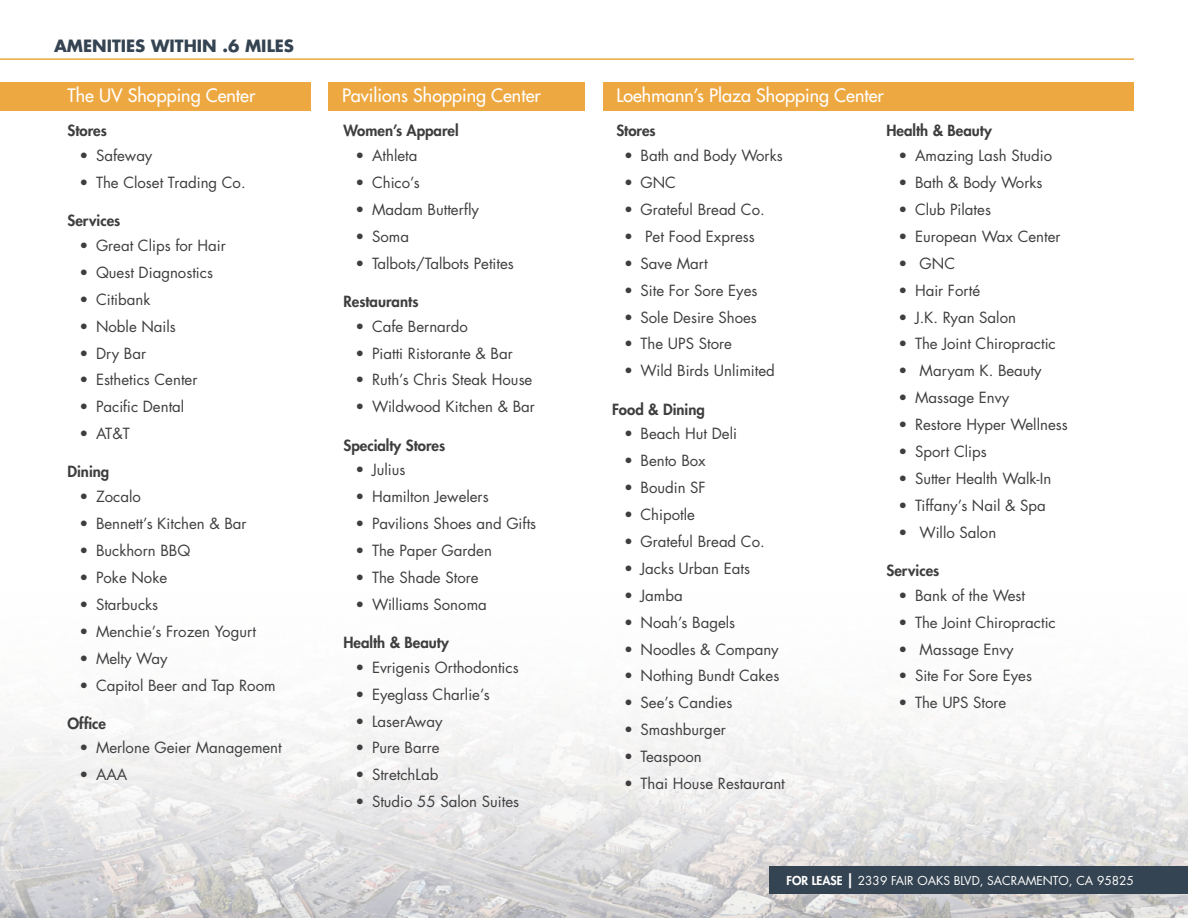
<style>
.page{position:relative;width:1188px;height:918px;background:#fff}
.page>*{position:absolute;margin:0;border:0;box-sizing:border-box;transform-origin:0 0}
._2H_white{font:500 18px "Futura Std";color:#fff}
._1H{font:700 16.5px "Futura Std";color:#354452}
.t1{font:15px "Futura Std";color:#3e3e3f}
._3h{font:800 15px "Futura Std";color:#3e3e3f}
.t2{font:12px "Futura Std";color:#fff}
.s1{font-weight:800}
.s2{font-weight:800;font-size:15px}
</style>
<div class="page">
<img style="left:0;top:704px;width:1188px;height:214px">
<div style="left:770px;top:866px;width:418px;height:28px;background:#354452"></div>
<div style="left:603px;top:82px;width:531px;height:29px;background:#eea841"></div>
<div style="left:328px;top:82px;width:257px;height:29px;background:#eea841"></div>
<div style="left:0;top:82px;width:310px;height:29px;background:#eea841"></div>
<hr style="left:0;top:58px;width:1134px;height:2px;background:#eea841">
<p class="_1H" style="left:54px;top:34px;width:242px">AMENITIES WITHIN .6 MILES</p>
<p class="_2H_white" style="left:68px;top:84px;width:189px">The UV Shopping Center</p>
<p class="_2H_white" style="left:342px;top:84px;width:200px">Pavilions Shopping Center</p>
<p class="_2H_white" style="left:616px;top:84px;width:269px">Loehmann’s Plaza Shopping Center</p>
<p class="_3h" style="left:616px;top:121px;width:41px">Stores</p>
<p class="t1" style="left:624px;top:146px;width:160px">• Bath and Body Works</p>
<p class="t1" style="left:624px;top:173px;width:54px">• GNC</p>
<p class="t1" style="left:624px;top:200px;width:142px">• Grateful Bread Co.</p>
<p class="t1" style="left:624px;top:227px;width:132px">• Pet Food Express</p>
<p class="t1" style="left:624px;top:254px;width:85px">• Save Mart</p>
<p class="t1" style="left:624px;top:281px;width:135px">• Site For Sore Eyes</p>
<p class="t1" style="left:624px;top:307px;width:134px">• Sole Desire Shoes</p>
<p class="t1" style="left:624px;top:334px;width:109px">• The UPS Store</p>
<p class="t1" style="left:624px;top:361px;width:152px">• Wild Birds Unlimited</p>
<p class="_3h" style="left:612px;top:399px;width:94px">Food &amp; Dining</p>
<p class="t1" style="left:624px;top:424px;width:115px">• Beach Hut Deli</p>
<p class="t1" style="left:624px;top:451px;width:83px">• Bento Box</p>
<p class="t1" style="left:624px;top:478px;width:83px">• Boudin SF</p>
<p class="t1" style="left:624px;top:505px;width:72px">• Chipotle</p>
<p class="t1" style="left:624px;top:532px;width:142px">• Grateful Bread Co.</p>
<p class="t1" style="left:624px;top:559px;width:128px">• Jacks Urban Eats</p>
<p class="t1" style="left:624px;top:586px;width:60px">• Jamba</p>
<p class="t1" style="left:624px;top:613px;width:113px">• Noah’s Bagels</p>
<p class="t1" style="left:624px;top:639px;width:156px">• Noodles &amp; Company</p>
<p class="t1" style="left:624px;top:666px;width:157px">• Nothing Bundt Cakes</p>
<p class="t1" style="left:624px;top:693px;width:110px">• See’s Candies</p>
<p class="t1" style="left:624px;top:720px;width:103px">• Smashburger</p>
<p class="t1" style="left:624px;top:747px;width:79px">• Teaspoon</p>
<p class="t1" style="left:624px;top:774px;width:162px">• Thai House Restaurant</p>
<p class="_3h" style="left:344px;top:121px;width:117px">Women’s Apparel</p>
<p class="t1" style="left:356px;top:146px;width:63px">• Athleta</p>
<p class="t1" style="left:356px;top:173px;width:66px">• Chico’s</p>
<p class="t1" style="left:356px;top:200px;width:125px">• Madam Butterfly</p>
<p class="t1" style="left:356px;top:227px;width:55px">• Soma</p>
<p class="t1" style="left:356px;top:254px;width:160px">• Talbots/Talbots Petites</p>
<p class="_3h" style="left:344px;top:292px;width:76px">Restaurants</p>
<p class="t1" style="left:356px;top:317px;width:114px">• Cafe Bernardo</p>
<p class="t1" style="left:356px;top:343px;width:159px">• Piatti Ristorante &amp; Bar</p>
<p class="t1" style="left:356px;top:370px;width:178px">• Ruth’s Chris Steak House</p>
<p class="t1" style="left:356px;top:397px;width:181px">• Wildwood Kitchen &amp; Bar</p>
<p class="_3h" style="left:344px;top:435px;width:103px">Specialty Stores</p>
<p class="t1" style="left:356px;top:460px;width:51px">• Julius</p>
<p class="t1" style="left:356px;top:487px;width:135px">• Hamilton Jewelers</p>
<p class="t1" style="left:356px;top:514px;width:182px">• Pavilions Shoes and Gifts</p>
<p class="t1" style="left:356px;top:541px;width:138px">• The Paper Garden</p>
<p class="t1" style="left:356px;top:568px;width:125px">• The Shade Store</p>
<p class="t1" style="left:356px;top:595px;width:133px">• Williams Sonoma</p>
<p class="_3h" style="left:344px;top:633px;width:107px">Health &amp; Beauty</p>
<p class="t1" style="left:356px;top:658px;width:165px">• Evrigenis Orthodontics</p>
<p class="t1" style="left:356px;top:685px;width:136px">• Eyeglass Charlie’s</p>
<p class="t1" style="left:356px;top:711px;width:88px">• LaserAway</p>
<p class="t1" style="left:356px;top:738px;width:86px">• Pure Barre</p>
<p class="t1" style="left:356px;top:765px;width:84px">• StretchLab</p>
<p class="t1" style="left:356px;top:792px;width:165px">• Studio 55 Salon Suites</p>
<p class="_3h" style="left:886px;top:121px;width:107px">Health &amp; Beauty</p>
<p class="t1" style="left:898px;top:146px;width:155px">• Amazing Lash Studio</p>
<p class="t1" style="left:898px;top:173px;width:145px">• Bath &amp; Body Works</p>
<p class="t1" style="left:898px;top:200px;width:94px">• Club Pilates</p>
<p class="t1" style="left:898px;top:227px;width:164px">• European Wax Center</p>
<p class="t1" style="left:898px;top:254px;width:58px">• GNC</p>
<p class="t1" style="left:898px;top:281px;width:83px">• Hair Forté</p>
<p class="t1" style="left:898px;top:307px;width:119px">• J.K. Ryan Salon</p>
<p class="t1" style="left:898px;top:334px;width:159px">• The Joint Chiropractic</p>
<p class="t1" style="left:898px;top:361px;width:145px">• Maryam K. Beauty</p>
<p class="t1" style="left:898px;top:388px;width:112px">• Massage Envy</p>
<p class="t1" style="left:898px;top:415px;width:171px">• Restore Hyper Wellness</p>
<p class="t1" style="left:898px;top:442px;width:90px">• Sport Clips</p>
<p class="t1" style="left:898px;top:469px;width:154px">• Sutter Health Walk-In</p>
<p class="t1" style="left:898px;top:496px;width:149px">• Tiffany’s Nail &amp; Spa</p>
<p class="t1" style="left:898px;top:523px;width:99px">• Willo Salon</p>
<p class="_3h" style="left:886px;top:561px;width:54px">Services</p>
<p class="t1" style="left:898px;top:586px;width:128px">• Bank of the West</p>
<p class="t1" style="left:898px;top:613px;width:159px">• The Joint Chiropractic</p>
<p class="t1" style="left:898px;top:639px;width:117px">• Massage Envy</p>
<p class="t1" style="left:898px;top:666px;width:135px">• Site For Sore Eyes</p>
<p class="t1" style="left:898px;top:693px;width:109px">• The UPS Store</p>
<p class="_3h" style="left:68px;top:121px;width:41px">Stores</p>
<p class="t1" style="left:80px;top:146px;width:74px">• Safeway</p>
<p class="t1" style="left:80px;top:173px;width:168px">• The Closet Trading Co.</p>
<p class="_3h" style="left:68px;top:211px;width:54px">Services</p>
<p class="t1" style="left:80px;top:236px;width:148px">• Great Clips for Hair</p>
<p class="t1" style="left:80px;top:263px;width:135px">• Quest Diagnostics</p>
<p class="t1" style="left:80px;top:290px;width:72px">• Citibank</p>
<p class="t1" style="left:80px;top:317px;width:98px">• Noble Nails</p>
<p class="t1" style="left:80px;top:343px;width:68px">• Dry Bar</p>
<p class="t1" style="left:80px;top:370px;width:119px">• Esthetics Center</p>
<p class="t1" style="left:80px;top:397px;width:106px">• Pacific Dental</p>
<p class="t1" style="left:80px;top:424px;width:52px">• AT&amp;T</p>
<p class="_3h" style="left:68px;top:462px;width:43px">Dining</p>
<p class="t1" style="left:80px;top:487px;width:63px">• Zocalo</p>
<p class="t1" style="left:80px;top:514px;width:169px">• Bennett’s Kitchen &amp; Bar</p>
<p class="t1" style="left:80px;top:541px;width:112px">• Buckhorn BBQ</p>
<p class="t1" style="left:80px;top:568px;width:89px">• Poke Noke</p>
<p class="t1" style="left:80px;top:595px;width:80px">• Starbucks</p>
<p class="t1" style="left:80px;top:622px;width:178px">• Menchie’s Frozen Yogurt</p>
<p class="t1" style="left:80px;top:649px;width:90px">• Melty Way</p>
<p class="t1" style="left:80px;top:675px;width:198px">• Capitol Beer and Tap Room</p>
<p class="_3h" style="left:68px;top:714px;width:40px">Office</p>
<p class="t1" style="left:80px;top:738px;width:204px">• Merlone Geier Management</p>
<p class="t1" style="left:80px;top:765px;width:49px">• AAA</p>
<p class="t2" style="left:787px;top:873px;width:349px"><span class="s1">FOR LEASE</span> <span class="s2">|</span> 2339 FAIR OAKS BLVD, SACRAMENTO, CA 95825</p>
</div>
